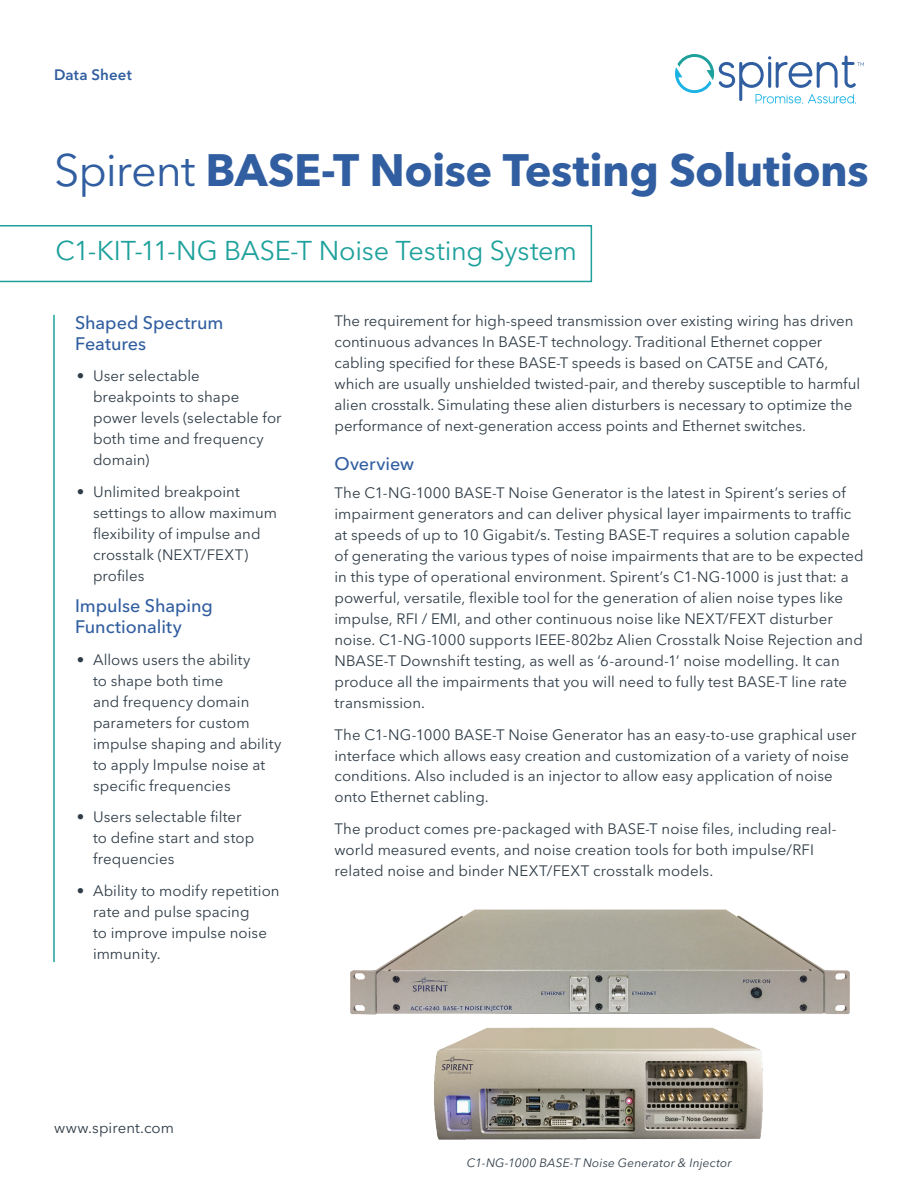
<style>
.page{position:relative;width:918px;height:1188px;background:#fff}
.page>*{position:absolute;margin:0;border:0;box-sizing:border-box;transform-origin:0 0}
.t1{font:700 45px "Avenir Next LT Pro";letter-spacing:-.015em;color:#315ea0}
.t2{font:27px "Avenir Next LT Pro";letter-spacing:-.01em;color:#1ea19c}
.t3{font:500 18px/21px "Avenir Next LT Pro";letter-spacing:-.005em;color:#315ea0}
.t4{font:15px/21px "Avenir Next LT Pro";letter-spacing:.005em;color:#303d48}
.t5{font:600 15px "Avenir Next LT Pro";letter-spacing:.01em;color:#315ea0}
.t6{font:italic 12px "Avenir Next LT Pro";letter-spacing:.015em;color:#303d48}
.s1{font-weight:400}
</style>
<div class="page">
<svg style="left:675px;top:54px;width:189px;height:50px"></svg>
<svg style="left:0;top:225px;width:592px;height:57px"></svg>
<hr style="left:53px;top:315px;width:2px;height:647px;background:#1ea19c">
<img style="left:434px;top:1028px;width:329px;height:112px">
<img style="left:350px;top:909px;width:500px;height:106px">
<p class="t5" style="left:54px;top:65px;width:79px">Data Sheet</p>
<h1 class="t1" style="left:54px;top:143px;width:816px"><span class="s1">Spirent</span> BASE-T Noise Testing Solutions</h1>
<h2 class="t2" style="left:56px;top:235px;width:523px">C1-KIT-11-NG BASE-T Noise Testing System</h2>
<p class="t3" style="left:75px;top:312px;width:150px">Shaped Spectrum<br>Features</p>
<p class="t4" style="left:93px;top:365px;width:190px;text-indent:-16px">• User selectable breakpoints to shape power levels (selectable for both time and frequency domain)</p>
<p class="t4" style="left:93px;top:481px;width:186px;text-indent:-16px">• Unlimited breakpoint settings to allow maximum flexibility of impulse and crosstalk (NEXT/FEXT) profiles</p>
<p class="t3" style="left:75px;top:595px;width:139px">Impulse Shaping<br>Functionality</p>
<p class="t4" style="left:93px;top:649px;width:190px;text-indent:-16px">• Allows users the ability<br>to shape both time<br>and frequency domain parameters for custom impulse shaping and ability to apply Impulse noise at specific frequencies</p>
<p class="t4" style="left:93px;top:806px;width:163px;text-indent:-16px">• Users selectable filter to define start and stop frequencies</p>
<p class="t4" style="left:93px;top:880px;width:188px;text-indent:-16px">• Ability to modify repetition rate and pulse spacing<br>to improve impulse noise immunity.</p>
<p class="t4" style="left:334px;top:310px;width:527px">The requirement for high-speed transmission over existing wiring has driven continuous advances In BASE-T technology. Traditional Ethernet copper cabling specified for these BASE-T speeds is based on CAT5E and CAT6, which are usually unshielded twisted-pair, and thereby susceptible to harmful alien crosstalk. Simulating these alien disturbers is necessary to optimize the performance of next-generation access points and Ethernet switches.</p>
<p class="t3" style="left:334px;top:453px;width:81px">Overview</p>
<p class="t4" style="left:334px;top:482px;width:531px">The C1-NG-1000 BASE-T Noise Generator is the latest in Spirent’s series of impairment generators and can deliver physical layer impairments to traffic at speeds of up to 10 Gigabit/s. Testing BASE-T requires a solution capable of generating the various types of noise impairments that are to be expected in this type of operational environment. Spirent’s C1-NG-1000 is just that: a powerful, versatile, flexible tool for the generation of alien noise types like impulse, RFI / EMI, and other continuous noise like NEXT/FEXT disturber noise. C1-NG-1000 supports IEEE-802bz Alien Crosstalk Noise Rejection and NBASE-T Downshift testing, as well as ‘6-around-1’ noise modelling. It can produce all the impairments that you will need to fully test BASE-T line rate transmission.</p>
<p class="t4" style="left:334px;top:724px;width:524px">The C1-NG-1000 BASE-T Noise Generator has an easy-to-use graphical user interface which allows easy creation and customization of a variety of noise conditions. Also included is an injector to allow easy application of noise onto Ethernet cabling.</p>
<p class="t4" style="left:334px;top:818px;width:504px">The product comes pre-packaged with BASE-T noise files, including real&shy;world measured events, and noise creation tools for both impulse/RFI related noise and binder NEXT/FEXT crosstalk models.</p>
<p class="t4" style="left:54px;top:1117px;width:122px">www.spirent.com</p>
<p class="t6" style="left:467px;top:1156px;width:267px">C1-NG-1000 BASE-T Noise Generator &amp; Injector</p>
</div>
